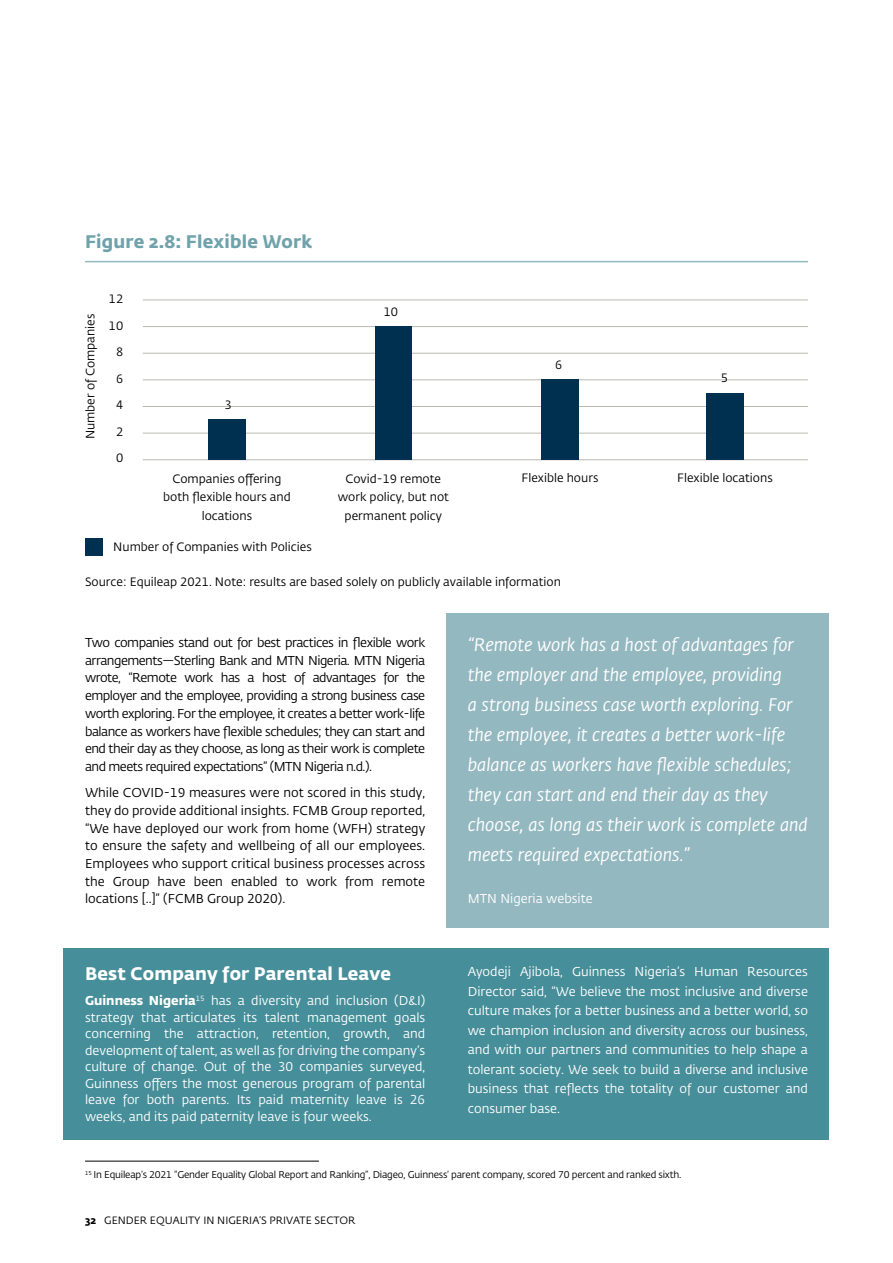
<style>
.page{position:relative;width:893px;height:1263px;background:#fff}
.page>*{position:absolute;margin:0;border:0;box-sizing:border-box;transform-origin:0 0}
.t1{font:italic 18px/30px "Fedra Sans Std";color:#fff}
.t2{font:700 18px "Fedra Sans Std";letter-spacing:.01em;color:#fff}
.t3{font:700 18px "Fedra Sans Std";letter-spacing:.01em;color:#70a2ac}
.t4{font:12.75px/16.5px "Fedra Sans Std";color:#fff;text-align:justify}
.t5{font:12.75px/17.7px "Fedra Sans Std";letter-spacing:-.02em;color:#000;text-align:justify}
.t6{font:12px/18.8px "Fedra Sans Std";color:#000;text-align:center}
.t7{font:10.5px "Fedra Sans Std";color:#000}
.t8{font:9.75px "Fedra Sans Std";letter-spacing:-.02em;color:#000}
.s1{font-weight:700}
</style>
<div class="page">
<hr style="left:85px;top:261px;width:723px;height:1px;background:#94b8c0">
<div style="left:446px;top:613px;width:383px;height:315px;background:#94b8c0"></div>
<div style="left:64px;top:948px;width:765px;height:191px;background:#468e99"></div>
<hr style="left:85px;top:1161px;width:234px;height:1px;background:#000">
<hr style="left:143px;top:300px;width:665px;height:1px;background:#bcb9b4">
<hr style="left:143px;top:326px;width:665px;height:1px;background:#bcb9b4">
<hr style="left:143px;top:353px;width:665px;height:1px;background:#bcb9b4">
<hr style="left:143px;top:379px;width:665px;height:1px;background:#bcb9b4">
<hr style="left:143px;top:406px;width:665px;height:1px;background:#bcb9b4">
<hr style="left:143px;top:433px;width:665px;height:1px;background:#bcb9b4">
<hr style="left:143px;top:459px;width:665px;height:1px;background:#bcb9b4">
<div style="left:706px;top:393px;width:38px;height:67px;background:#00304f"></div>
<div style="left:541px;top:379px;width:38px;height:81px;background:#00304f"></div>
<div style="left:375px;top:326px;width:37px;height:134px;background:#00304f"></div>
<div style="left:208px;top:419px;width:38px;height:41px;background:#00304f"></div>
<div style="left:85px;top:538px;width:17px;height:17px;background:#00304f"></div>
<h1 class="t3" style="left:85px;top:230px;width:229px">Figure 2.8: Flexible Work</h1>
<p class="t6" style="left:81px;top:439px;width:127px;rotate:-90deg">Number of Companies</p>
<p class="t6" style="left:109px;top:290px;width:16px">12</p>
<p class="t6" style="left:109px;top:316px;width:16px">10</p>
<p class="t6" style="left:116px;top:343px;width:9px">8</p>
<p class="t6" style="left:116px;top:369px;width:9px">6</p>
<p class="t6" style="left:116px;top:396px;width:9px">4</p>
<p class="t6" style="left:116px;top:422px;width:9px">2</p>
<p class="t6" style="left:116px;top:449px;width:9px">0</p>
<p class="t6" style="left:225px;top:396px;width:9px">3</p>
<p class="t6" style="left:384px;top:302px;width:16px">10</p>
<p class="t6" style="left:555px;top:356px;width:9px">6</p>
<p class="t6" style="left:721px;top:368px;width:9px">5</p>
<p class="t6" style="left:163px;top:469px;width:129px">Companies offering both flexible hours and locations</p>
<p class="t6" style="left:338px;top:469px;width:113px">Covid-19 remote work policy, but not permanent policy</p>
<p class="t6" style="left:522px;top:469px;width:78px">Flexible hours</p>
<p class="t6" style="left:677px;top:469px;width:97px">Flexible locations</p>
<p class="t6" style="left:113px;top:538px;width:200px">Number of Companies with Policies</p>
<p class="t6" style="left:85px;top:573px;width:477px">Source: Equileap 2021. Note: results are based solely on publicly available information</p>
<p class="t5" style="left:85px;top:634px;width:342px">Two companies stand out for best practices in flexible work arrangements—Sterling Bank and MTN Nigeria. MTN Nigeria wrote, “Remote work has a host of advantages for the employer and the employee, providing a strong business case worth exploring. For the employee, it creates a better work-life balance as workers have flexible schedules; they can start and end their day as they choose, as long as their work is complete and meets required expectations” (MTN Nigeria n.d.).</p>
<p class="t5" style="left:85px;top:784px;width:342px">While COVID-19 measures were not scored in this study, they do provide additional insights. FCMB Group reported, “We have deployed our work from home (WFH) strategy to ensure the safety and wellbeing of all our employees.<br>Employees who support critical business processes across the Group have been enabled to work from remote locations [..]” (FCMB Group 2020).</p>
<h1 class="t2" style="left:85px;top:962px;width:307px">Best Company for Parental Leave</h1>
<p class="t4" style="left:85px;top:993px;width:342px"><span class="s1">Guinness Nigeria</span><sup>15</sup> has a diversity and inclusion (D&amp;I) strategy that articulates its talent management goals concerning the attraction, retention, growth, and development of talent, as well as for driving the company’s culture of change. Out of the 30 companies surveyed, Guinness offers the most generous program of parental leave for both parents. Its paid maternity leave is 26 weeks, and its paid paternity leave is four weeks.</p>
<p class="t1" style="left:468px;top:630px;width:342px">“Remote work has a host of advantages for the employer and the employee, providing<br>a strong business case worth exploring. For the employee, it creates a better work-life balance as workers have flexible schedules; they can start and end their day as they choose, as long as their work is complete and meets required expectations.”</p>
<p class="t4" style="left:468px;top:890px;width:126px">MTN Nigeria website</p>
<p class="t4" style="left:468px;top:962px;width:342px;line-height:19.5px">Ayodeji Ajibola, Guinness Nigeria’s Human Resources Director said, “We believe the most inclusive and diverse culture makes for a better business and a better world, so we champion inclusion and diversity across our business, and with our partners and communities to help shape a tolerant society. We seek to build a diverse and inclusive business that reflects the totality of our customer and consumer base.</p>
<p class="t8" style="left:85px;top:1169px;width:598px"><sup>15</sup> In Equileap’s 2021 “Gender Equality Global Report and Ranking”, Diageo, Guinness’ parent company, scored 70 percent and ranked sixth.</p>
<p class="t7" style="left:85px;top:1214px;width:272px"><span class="s1">32</span> GENDER EQUALITY IN NIGERIA’S PRIVATE SECTOR</p>
</div>
